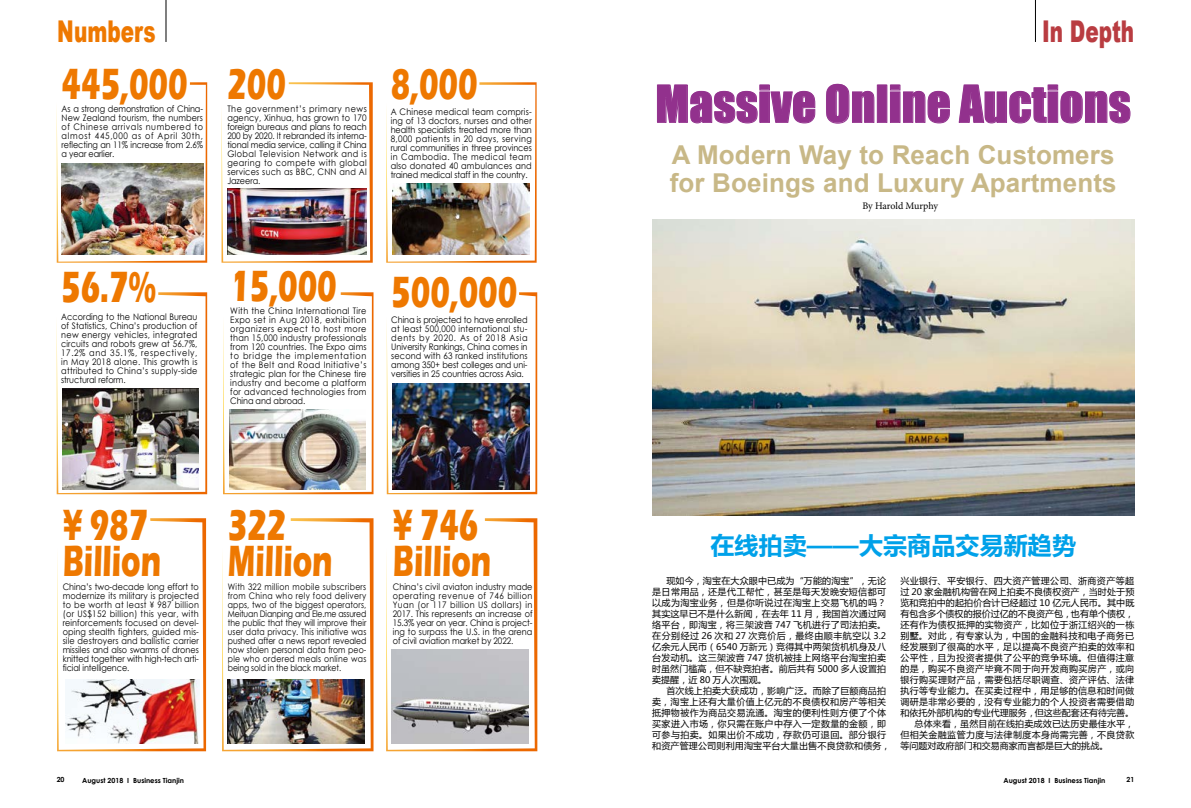
<style>
.page{position:relative;width:1191px;height:808px;background:#fff}
.page>*{position:absolute;margin:0;border:0;box-sizing:border-box;transform-origin:0 0}
.t1{font:47px "Impact";letter-spacing:.005em;color:#92318d}
.t2{font:700 45px/36px "Eras ITC";color:#ee7800;scale:.67 1}
.t3{font:900 30px "Arial";color:#ee7800;scale:.67 1}
.t4{font:900 30px "Arial";color:#b93c41;scale:.67 1}
.t5{font:700 26px/28px "Arial";letter-spacing:.005em;color:#c8b887}
.t6{font:700 24px "Microsoft Ya Hei";letter-spacing:.005em;color:#00a1e9}
.t7{font:10px "Minion Pro";letter-spacing:-.01em;color:#000}
.t8{font:9px/9px "Century Gothic";letter-spacing:-.01em;color:#000;text-align:justify;scale:.9 1}
.t9{font:9px/11px "Microsoft Ya Hei";letter-spacing:.045em;color:#000;text-align:justify}
.t10{font:9px/9px "Century Gothic";letter-spacing:-.01em;color:#000;text-align:justify;scale:.86 1}
.t11{font:9px "Microsoft Ya Hei";letter-spacing:.005em;color:#000}
.t12{font:9px "Microsoft Ya Hei";letter-spacing:.015em;color:#000}
.t13{font:9px "Microsoft Ya Hei";letter-spacing:.02em;color:#000}
.t14{font:700 7px "Century Gothic";color:#000}
</style>
<div class="page">
<hr style="left:166px;top:0;width:1px;height:42px;background:#000">
<svg style="left:386px;top:518px;width:151px;height:233px"></svg>
<svg style="left:57px;top:518px;width:149px;height:233px"></svg>
<img style="left:65px;top:679px;width:134px;height:65px">
<img style="left:57px;top:82px;width:150px;height:181px">
<svg style="left:222px;top:518px;width:151px;height:233px"></svg>
<img style="left:228px;top:679px;width:136px;height:65px">
<img style="left:387px;top:292px;width:150px;height:202px">
<img style="left:57px;top:292px;width:150px;height:202px">
<img style="left:386px;top:82px;width:150px;height:181px">
<img style="left:221px;top:82px;width:152px;height:181px">
<svg style="left:223px;top:292px;width:150px;height:202px"></svg>
<img style="left:230px;top:410px;width:136px;height:79px">
<img style="left:391px;top:649px;width:137px;height:95px">
<hr style="left:1035px;top:0;width:1px;height:42px;background:#000">
<svg style="left:657px;top:85px;width:158px;height:38px"></svg>
<svg style="left:826px;top:84px;width:48px;height:40px"></svg>
<div style="left:877px;top:85px;width:10px;height:37px;border:1px solid #92318d"></div>
<svg style="left:890px;top:85px;width:60px;height:38px"></svg>
<svg style="left:958px;top:85px;width:172px;height:38px"></svg>
<img style="left:652px;top:219px;width:482px;height:296px">
<h3 class="t3" style="left:57px;top:9px;width:149px">Numbers</h3>
<h2 class="t2" style="left:62px;top:66px;width:190px">445,000</h2>
<p class="t8" style="left:62px;top:105px;width:159px">As a strong demonstration of China-New Zealand tourism, the numbers of Chinese arrivals numbered to almost 445,000 as of April 30th, reflecting an 11% increase from 2.6% a year earlier.</p>
<h2 class="t2" style="left:227px;top:66px;width:89px">200</h2>
<p class="t8" style="left:227px;top:105px;width:156px">The government’s primary news agency, Xinhua, has grown to 170 foreign bureaus and plans to reach 200 by 2020. It rebranded its interna&shy;tional media service, calling it China Global Television Network and is gearing to compete with global services such as BBC, CNN and Al Jazeera.</p>
<h2 class="t2" style="left:391px;top:66px;width:131px">8,000</h2>
<p class="t8" style="left:391px;top:107px;width:158px">A Chinese medical team compris&shy;ing of 13 doctors, nurses and other health specialists treated more than 8,000 patients in 20 days, serving rural communities in three provinces in Cambodia. The medical team also donated 40 ambulances and trained medical staff in the country.</p>
<h2 class="t2" style="left:61px;top:269px;width:143px">56.7%</h2>
<p class="t8" style="left:61px;top:312px;width:153px">According to the National Bureau of Statistics, China’s production of new energy vehicles, integrated circuits and robots grew at 56.7%, 17.2% and 35.1%, respectively, in May 2018 alone. This growth is attributed to China’s supply-side structural reform.</p>
<h2 class="t2" style="left:230px;top:268px;width:160px">15,000</h2>
<p class="t8" style="left:230px;top:306px;width:153px">With the China International Tire Expo set in Aug 2018, exhibition organizers expect to host more than 15,000 industry professionals from 120 countries. The Expo aims to bridge the implementation of the Belt and Road Initiative’s strategic plan for the Chinese tire industry and become a platform for advanced technologies from China and abroad.</p>
<h2 class="t2" style="left:391px;top:274px;width:190px">500,000</h2>
<p class="t8" style="left:391px;top:315px;width:153px">China is projected to have enrolled at least 500,000 international stu&shy;dents by 2020. As of 2018 Asia University Rankings, China comes in second with 63 ranked institutions among 350+ best colleges and uni&shy;versities in 25 countries across Asia.</p>
<h2 class="t2" style="left:63px;top:507px;width:148px">¥ 987<br>Billion</h2>
<p class="t8" style="left:63px;top:582px;width:153px">China’s two-decade long effort to modernize its military is projected to be worth at least ¥ 987 billion (or US$152 billion) this year, with reinforcements focused on devel&shy;oping stealth fighters, guided mis&shy;sile destroyers and ballistic carrier missiles and also swarms of drones knitted together with high-tech arti&shy;ficial intelligence.</p>
<h2 class="t2" style="left:228px;top:507px;width:158px">322<br>Million</h2>
<p class="t10" style="left:228px;top:582px;width:163px">With 322 million mobile subscribers from China who rely food delivery apps, two of the biggest operators, Meituan Dianping and Ele.me assured the public that they will improve their user data privacy. This initiative was pushed after a news report revealed how stolen personal data from peo&shy;ple who ordered meals online was being sold in the black market.</p>
<h2 class="t2" style="left:393px;top:507px;width:148px">¥ 746<br>Billion</h2>
<p class="t8" style="left:393px;top:582px;width:157px">China’s civil aviaton industry made operating revenue of 746 billion Yuan (or 117 billion US dollars) in 2017. This represents an increase of 15.3% year on year. China is project&shy;ing to surpass the U.S. in the arena of civil aviation market by 2022.</p>
<h3 class="t4" style="left:1042px;top:10px;width:139px">In Depth</h3>
<h1 class="t1" style="left:655px;top:67px;width:477px">Massive Online Auctions</h1>
<h3 class="t5" style="left:670px;top:141px;width:448px">A Modern Way to Reach Customers for Boeings and Luxury Apartments</h3>
<p class="t7" style="left:862px;top:199px;width:77px">By Harold Murphy</p>
<h3 class="t6" style="left:710px;top:528px;width:367px">在线拍卖——大宗商品交易新趋势</h3>
<p class="t9" style="left:652px;top:575px;width:235px;text-indent:14px">现如今，淘宝在大众眼中已成为“万能的淘宝”，无论是日常用品，还是代工帮忙，甚至是每天发晚安短信都可以成为淘宝业务，但是你听说过在淘宝上交易飞机的吗？其实这早已不是什么新闻，在去年 11 月，我国首次通过网络平台，即淘宝，将三架波音 747 飞机进行了司法拍卖。在分别经过 26 次和 27 次竞价后，最终由顺丰航空以 3.2亿余元人民币（6540 万新元）竞得其中两架货机机身及八台发动机。这三架波音 747 货机被挂上网络平台淘宝拍卖时虽然门槛高，但不缺竞拍者。前后共有 5000 多人设置拍卖提醒，近 80 万人次围观。</p>
<p class="t9" style="left:652px;top:685px;width:240px;text-align:left;text-indent:14px">首次线上拍卖大获成功，影响广泛。而除了巨额商品拍卖，淘宝上还有大量价值上亿元的不良债权和房产等相关抵押物被作为商品交易流通。淘宝的便利性则方便了个体买家进入市场，你只需在账户中存入一定数量的金额，即可参与拍卖。如果出价不成功，存款仍可退回。部分银行和资产管理公司则利用淘宝平台大量出售不良贷款和债务，</p>
<p class="t9" style="left:900px;top:575px;width:235px">兴业银行、平安银行、四大资产管理公司、浙商资产等超</p>
<p class="t12" style="left:900px;top:586px;width:235px">过 20 家金融机构曾在网上拍卖不良债权资产，当时处于预</p>
<p class="t12" style="left:900px;top:597px;width:235px">览和竞拍中的起拍价合计已经超过 10 亿元人民币。其中既</p>
<p class="t11" style="left:900px;top:608px;width:235px">有包含多个债权的报价过亿的不良资产包，也有单个债权，</p>
<p class="t9" style="left:900px;top:619px;width:235px">还有作为债权抵押的实物资产，比如位于浙江绍兴的一栋</p>
<p class="t9" style="left:900px;top:630px;width:235px">别墅。对此，有专家认为，中国的金融科技和电子商务已</p>
<p class="t9" style="left:900px;top:641px;width:235px">经发展到了很高的水平，足以提高不良资产拍卖的效率和</p>
<p class="t9" style="left:900px;top:652px;width:235px">公平性，且为投资者提供了公平的竞争环境。但值得注意</p>
<p class="t9" style="left:900px;top:663px;width:235px">的是，购买不良资产毕竟不同于向开发商购买房产，或向</p>
<p class="t9" style="left:900px;top:674px;width:235px">银行购买理财产品，需要包括尽职调查、资产评估、法律</p>
<p class="t9" style="left:900px;top:685px;width:235px">执行等专业能力。在买卖过程中，用足够的信息和时间做</p>
<p class="t9" style="left:900px;top:696px;width:235px">调研是非常必要的，没有专业能力的个人投资者需要借助</p>
<p class="t11" style="left:900px;top:707px;width:235px">和依托外部机构的专业代理服务，但这些配套还有待完善。</p>
<p class="t13" style="left:914px;top:718px;width:221px">总体来看，虽然目前在线拍卖成效已达历史最佳水平，</p>
<p class="t9" style="left:900px;top:729px;width:235px">但相关金融监管力度与法律制度本身尚需完善，不良贷款</p>
<p class="t11" style="left:900px;top:740px;width:209px">等问题对政府部门和交易商家而言都是巨大的挑战。</p>
<p class="t14" style="left:57px;top:774px;width:9px">20</p>
<p class="t14" style="left:82px;top:775px;width:103px">August 2018 I Business Tianjin</p>
<p class="t14" style="left:1003px;top:775px;width:103px">August 2018 I Business Tianjin</p>
<p class="t14" style="left:1126px;top:774px;width:9px">21</p>
</div>
